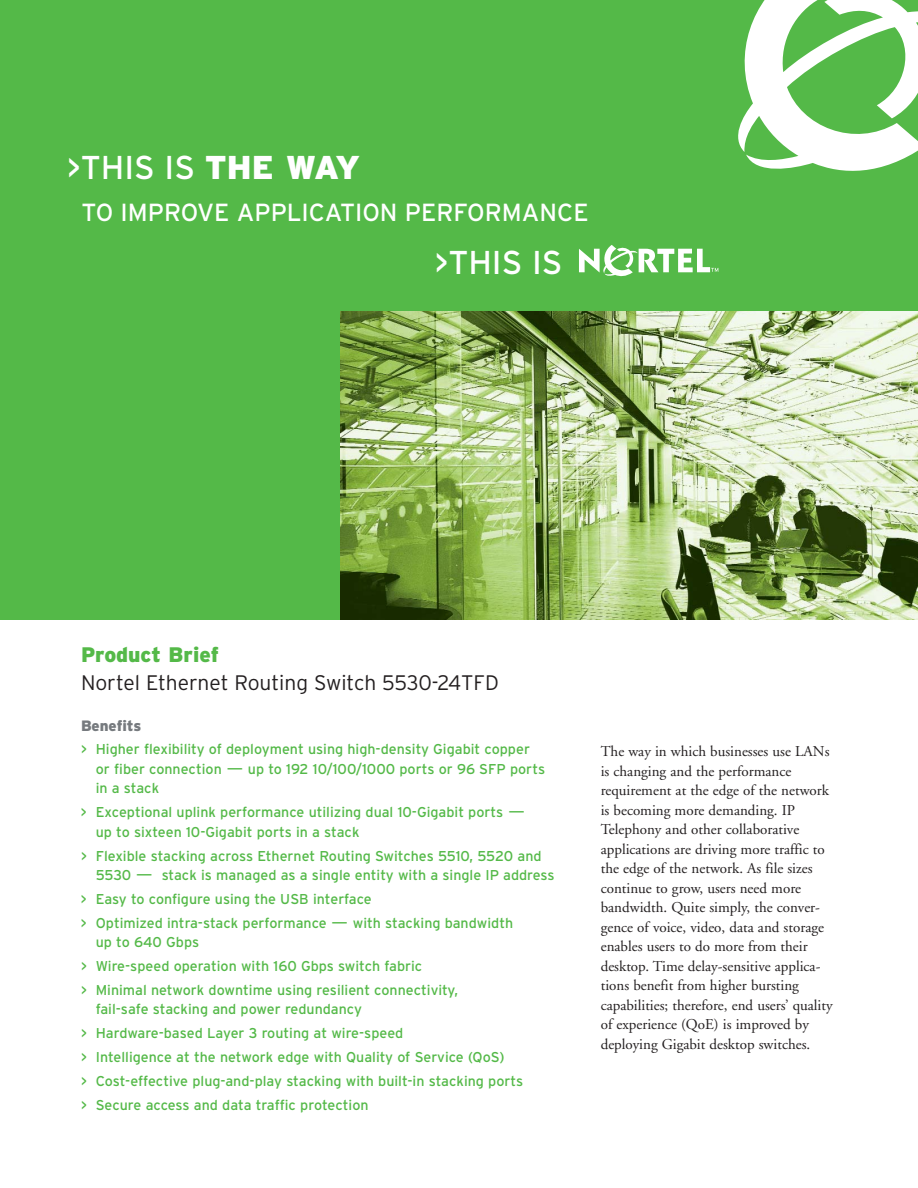
<style>
.page{position:relative;width:918px;height:1188px;background:#fff}
.page>*{position:absolute;margin:0;border:0;box-sizing:border-box;transform-origin:0 0}
.t1{font:33px "Interstate";color:#fff}
.t2{font:24.75px "Interstate";color:#fff}
.t3{font:300 21px "Interstate";color:#231f20}
.t4{font:900 21px "Interstate";color:#54b948}
.t5{font:15px/19.5px "Adobe Garamond";color:#231f20}
.t6{font:900 15px "Interstate";color:#767a7e}
.t7{font:14.25px/23.9px "Interstate";color:#54b948}
.s1{font-weight:900}
</style>
<div class="page">
<div style="left:0;top:0;width:918px;height:619px;background:#54b948"></div>
<svg style="left:738px;top:0;width:180px;height:171px"></svg>
<img style="left:341px;top:312px;width:577px;height:308px">
<svg style="left:579px;top:245px;width:139px;height:31px"></svg>
<h1 class="t1" style="left:67px;top:155px;width:295px">&gt;THIS IS <span class="s1">THE WAY</span></h1>
<h2 class="t2" style="left:82px;top:203px;width:509px">TO IMPROVE APPLICATION PERFORMANCE</h2>
<h1 class="t1" style="left:435px;top:250px;width:129px">&gt;THIS IS</h1>
<h3 class="t4" style="left:81px;top:647px;width:139px">Product Brief</h3>
<h3 class="t3" style="left:81px;top:674px;width:419px">Nortel Ethernet Routing Switch 5530-24TFD</h3>
<p class="t6" style="left:81px;top:720px;width:62px">Benefits</p>
<p class="t7" style="left:96px;top:741px;width:451px;line-height:19.5px;text-indent:-15px">&gt; Higher flexibility of deployment using high-density Gigabit copper or fiber connection —up to 192 10/100/1000 ports or 96 SFP ports in a stack</p>
<p class="t7" style="left:96px;top:804px;width:431px;line-height:19.5px;text-indent:-15px">&gt; Exceptional uplink performance utilizing dual 10-Gigabit ports — up to sixteen 10-Gigabit ports in a stack</p>
<p class="t7" style="left:96px;top:847px;width:460px;line-height:19.5px;text-indent:-15px">&gt; Flexible stacking across Ethernet Routing Switches 5510, 5520 and<br>5530 — stack is managed as a single entity with a single IP address</p>
<p class="t7" style="left:81px;top:888px;width:434px">&gt; Easy to configure using the USB interface<br>&gt; Optimized intra-stack performance — with stacking bandwidth</p>
<p class="t7" style="left:81px;top:932px;width:379px;text-indent:15px">up to 640 Gbps<br>&gt; Wire-speed operation with 160 Gbps switch fabric<br>&gt; Minimal network downtime using resilient connectivity,</p>
<p class="t7" style="left:81px;top:999px;width:444px;text-indent:15px">fail-safe stacking and power redundancy<br>&gt; Hardware-based Layer 3 routing at wire-speed<br>&gt; Intelligence at the network edge with Quality of Service (QoS)<br>&gt; Cost-effective plug-and-play stacking with built-in stacking ports &gt; Secure access and data traffic protection</p>
<p class="t5" style="left:601px;top:743px;width:233px">The way in which businesses use LANs is changing and the performance requirement at the edge of the network is becoming more demanding. IP Telephony and other collaborative applications are driving more traffic to the edge of the network. As file sizes continue to grow, users need more bandwidth. Quite simply, the conver&shy;gence of voice, video, data and storage enables users to do more from their desktop. Time delay-sensitive applica&shy;tions benefit from higher bursting capabilities; therefore, end users’ quality of experience (QoE) is improved by deploying Gigabit desktop switches.</p>
</div>
